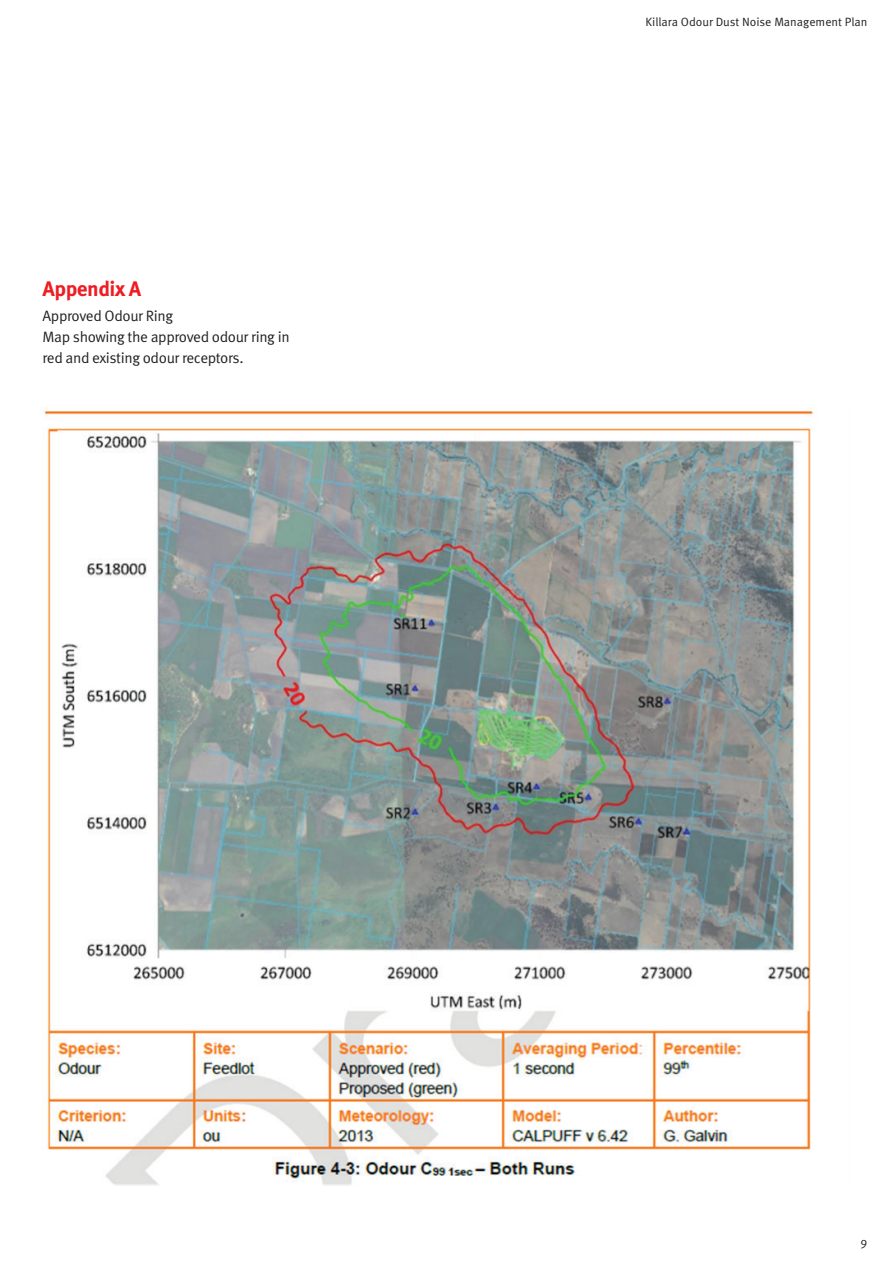
<style>
.page{position:relative;width:893px;height:1263px;background:#fff}
.page>*{position:absolute;margin:0;border:0;box-sizing:border-box;transform-origin:0 0}
.t1{font:700 21px "Meta Pro";letter-spacing:-.025em;color:#ee1d23}
.t2{font:15px/21px "Meta Pro";letter-spacing:-.025em;color:#231f20}
.t3{font:12px "Meta Pro Norm";color:#231f20}
</style>
<div class="page">
<img style="left:44px;top:411px;width:770px;height:775px">
<h1 class="t1" style="left:43px;top:272px;width:100px">Appendix A</h1>
<p class="t2" style="left:43px;top:304px;width:249px">Approved Odour Ring<br>Map showing the approved odour ring in red and existing odour receptors.</p>
<p class="t3" style="left:645px;top:13px;width:223px">Killara Odour Dust Noise Management Plan</p>
<p class="t3" style="left:861px;top:1233px;width:8px">9</p>
</div>
